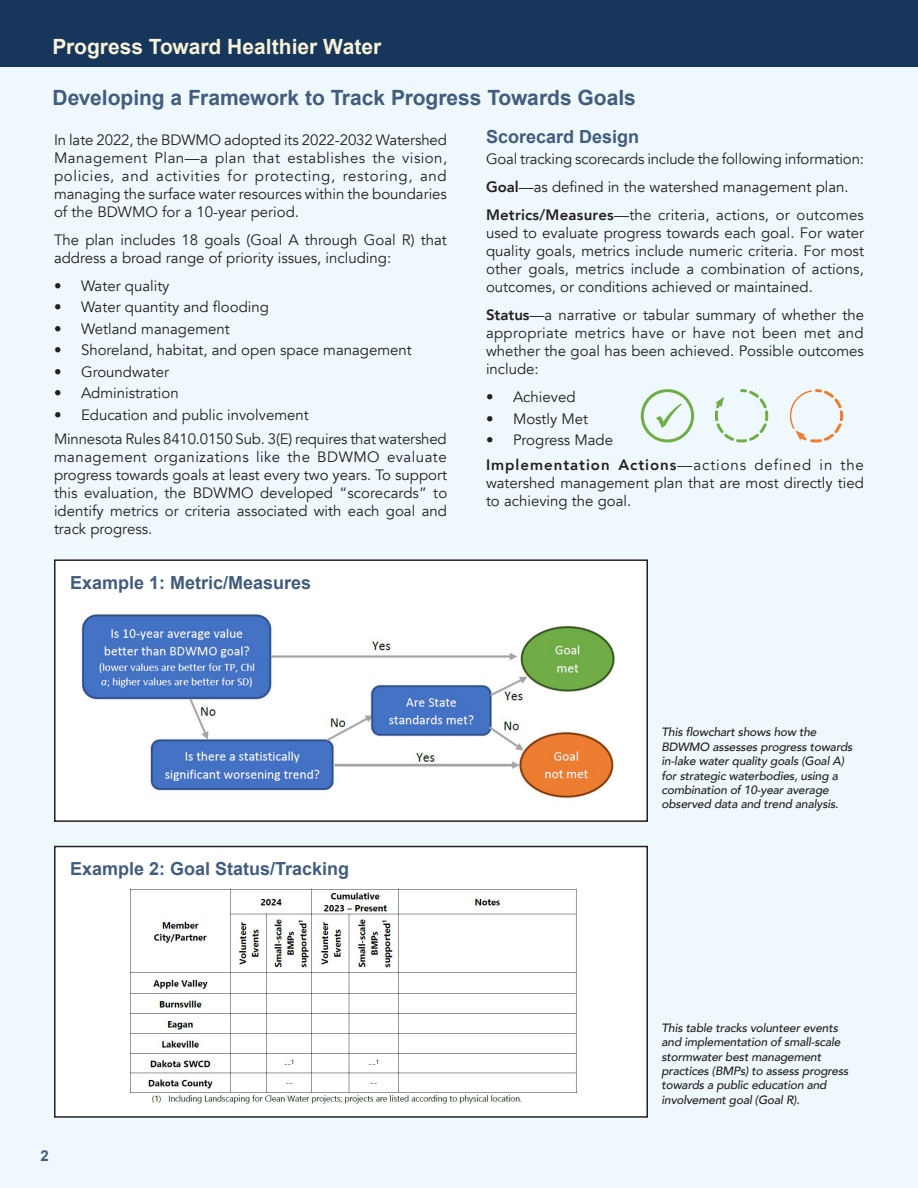
<style>
.page{position:relative;width:918px;height:1188px;background:#fff}
.page>*{position:absolute;margin:0;border:0;box-sizing:border-box;transform-origin:0 0}
.Heading{font:700 21px "Arial";color:#425d7b}
.Heading-2{font:700 21px "Arial";color:#f9f3d9}
.Body_text{font:700 18px "Arial";color:#425d7b}
.Body_text-2{font:15px/18px "Avenir";color:#231f20;text-align:justify}
.Heading-3{font:700 15px "Arial";color:#425d7b}
.Body_text-3{font:italic 500 12px/14.4px "Avenir";letter-spacing:-.015em;color:#231f20}
.s1{font-weight:800}
</style>
<div class="page">
<div style="left:0;top:60px;width:918px;height:1128px;background:#eef8fd"></div>
<div style="left:0;top:0;width:918px;height:67px;background:#17365c"></div>
<div style="left:55px;top:560px;width:592px;height:261px;background:#fff"></div>
<div style="left:54px;top:559px;width:594px;height:263px;border:2px solid #231f20"></div>
<div style="left:55px;top:847px;width:592px;height:270px;background:#fff"></div>
<div style="left:54px;top:846px;width:594px;height:272px;border:2px solid #231f20"></div>
<div style="left:641px;top:389px;width:53px;height:53px;border:3px solid #70ad46;border-radius:50%"></div>
<svg style="left:656px;top:404px;width:26px;height:24px"></svg>
<svg style="left:714px;top:389px;width:55px;height:54px"></svg>
<svg style="left:789px;top:389px;width:55px;height:54px"></svg>
<img style="left:81px;top:614px;width:534px;height:184px">
<img style="left:130px;top:888px;width:447px;height:216px">
<p class="Heading-2" style="left:52px;top:33px;width:330px">Progress Toward Healthier Water</p>
<p class="Heading" style="left:52px;top:84px;width:585px">Developing a Framework to Track Progress Towards Goals</p>
<p class="Body_text-2" style="left:54px;top:131px;width:395px">In late 2022, the BDWMO adopted its 2022-2032 Watershed Management Plan—a plan that establishes the vision, policies, and activities for protecting, restoring, and managing the surface water resources within the boundaries of the BDWMO for a 10-year period.</p>
<p class="Body_text-2" style="left:54px;top:231px;width:394px">The plan includes 18 goals (Goal A through Goal R) that address a broad range of priority issues, including:</p>
<p class="Body_text-2" style="left:54px;top:277px;width:117px">• Water quality</p>
<p class="Body_text-2" style="left:54px;top:298px;width:217px">• Water quantity and flooding</p>
<p class="Body_text-2" style="left:54px;top:320px;width:177px">• Wetland management</p>
<p class="Body_text-2" style="left:54px;top:341px;width:359px">• Shoreland, habitat, and open space management</p>
<p class="Body_text-2" style="left:54px;top:363px;width:117px">• Groundwater</p>
<p class="Body_text-2" style="left:54px;top:384px;width:126px">• Administration</p>
<p class="Body_text-2" style="left:54px;top:406px;width:256px">• Education and public involvement</p>
<p class="Body_text-2" style="left:54px;top:430px;width:395px">Minnesota Rules 8410.0150 Sub. 3(E) requires that watershed management organizations like the BDWMO evaluate progress towards goals at least every two years. To support this evaluation, the BDWMO developed “scorecards” to identify metrics or criteria associated with each goal and track progress.</p>
<p class="Body_text" style="left:70px;top:571px;width:243px">Example 1: Metric/Measures</p>
<p class="Body_text" style="left:486px;top:124px;width:155px">Scorecard Design</p>
<p class="Body_text-2" style="left:486px;top:150px;width:380px">Goal tracking scorecards include the following information:</p>
<p class="Body_text-2" style="left:486px;top:178px;width:364px"><span class="s1">Goal</span>—as defined in the watershed management plan.</p>
<p class="Body_text-2" style="left:486px;top:206px;width:380px"><span class="s1">Metrics/Measures</span>—the criteria, actions, or outcomes used to evaluate progress towards each goal. For water quality goals, metrics include numeric criteria. For most other goals, metrics include a combination of actions, outcomes, or conditions achieved or maintained.</p>
<p class="Body_text-2" style="left:486px;top:306px;width:380px"><span class="s1">Status</span>—a narrative or tabular summary of whether the appropriate metrics have or have not been met and whether the goal has been achieved. Possible outcomes include:</p>
<p class="Body_text-2" style="left:486px;top:388px;width:91px">• Achieved</p>
<p class="Body_text-2" style="left:486px;top:410px;width:104px">• Mostly Met</p>
<p class="Body_text-2" style="left:486px;top:431px;width:129px">• Progress Made</p>
<p class="Body_text-2" style="left:486px;top:456px;width:380px"><span class="s1">Implementation Actions</span>—actions defined in the watershed management plan that are most directly tied to achieving the goal.</p>
<p class="Body_text" style="left:70px;top:857px;width:281px">Example 2: Goal Status/Tracking</p>
<p class="Body_text-3" style="left:662px;top:725px;width:193px">This flowchart shows how the BDWMO assesses progress towards in-lake water quality goals (Goal A) for strategic waterbodies, using a combination of 10-year average observed data and trend analysis.</p>
<p class="Heading-3" style="left:40px;top:1145px;width:10px">2</p>
<p class="Body_text-3" style="left:662px;top:1021px;width:189px">This table tracks volunteer events and implementation of small-scale stormwater best management practices (BMPs) to assess progress towards a public education and involvement goal (Goal R).</p>
</div>
